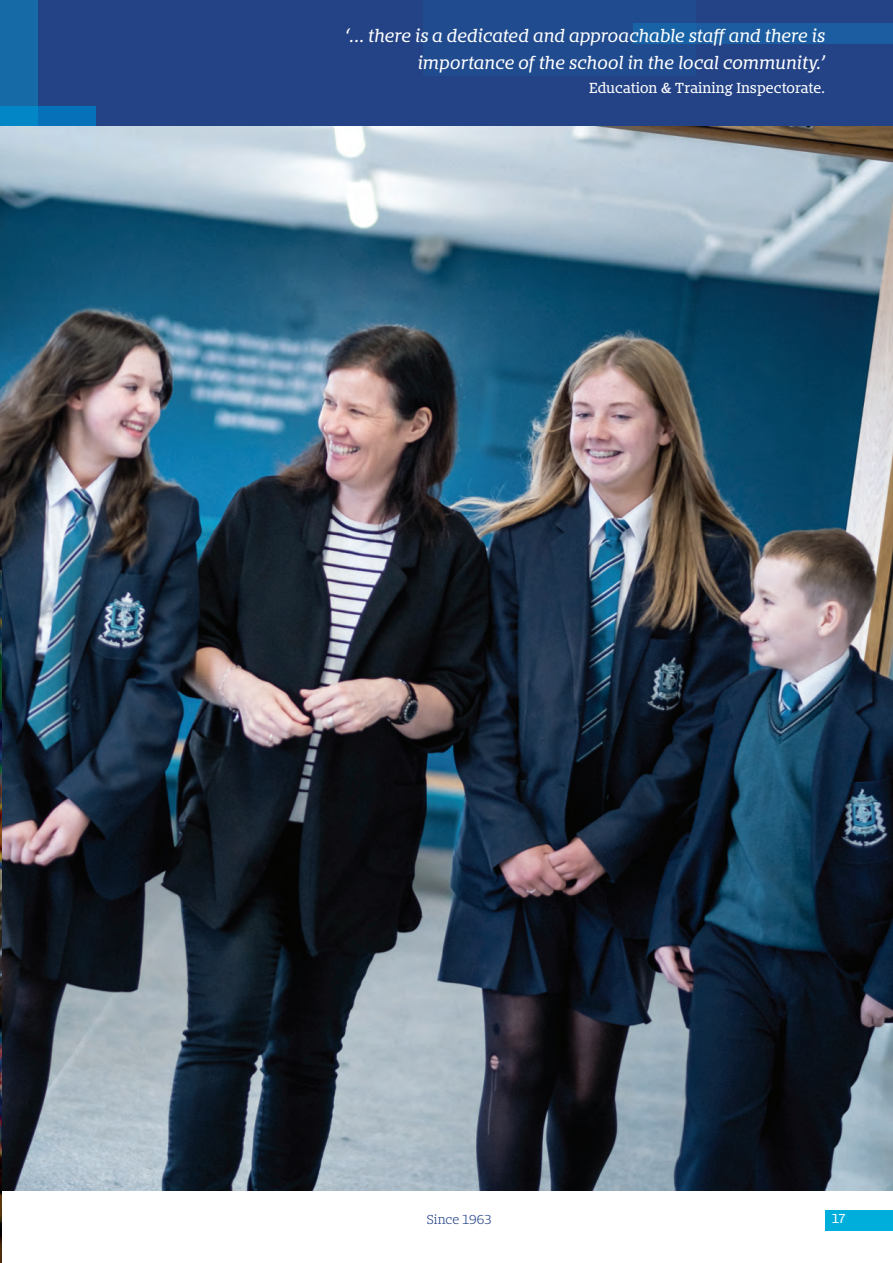
<style>
.page{position:relative;width:893px;height:1263px;background:#fff}
.page>*{position:absolute;margin:0;border:0;box-sizing:border-box;transform-origin:0 0}
.Main_Headings{font:italic 16.5px/27px "Bommer Slab";letter-spacing:-.005em;color:#fff;text-align:right}
.Main_Headings-2{font:13.5px "Bommer Slab";letter-spacing:-.005em;color:#fff}
.t1{font:300 12px "Bommer Slab";color:#244387}
.t2{font:12px "Bommer Slab";color:#fff}
</style>
<div class="page">
<div style="left:0;top:0;width:893px;height:127px;background:#244387"></div>
<div style="left:0;top:106px;width:96px;height:21px;background:#0670b8"></div>
<svg style="left:0;top:0;width:38px;height:127px;background:#146fab"></svg>
<div style="left:633px;top:23px;width:260px;height:21px;background:#1b5da0"></div>
<div style="left:825px;top:1210px;width:68px;height:20px;background:#00aedc"></div>
<img style="left:0;top:127px;width:893px;height:1064px">
<img style="left:0;top:570px;width:1px;height:693px">
<p class="Main_Headings" style="left:345px;top:22px;width:482px">‘… there is a dedicated and approachable staff and there is importance of the school in the local community.’</p>
<p class="Main_Headings-2" style="left:589px;top:78px;width:237px">Education &amp; Training Inspectorate.</p>
<p class="t1" style="left:427px;top:1210px;width:66px">Since 1963</p>
<p class="t2" style="left:832px;top:1210px;width:15px">17</p>
</div>
